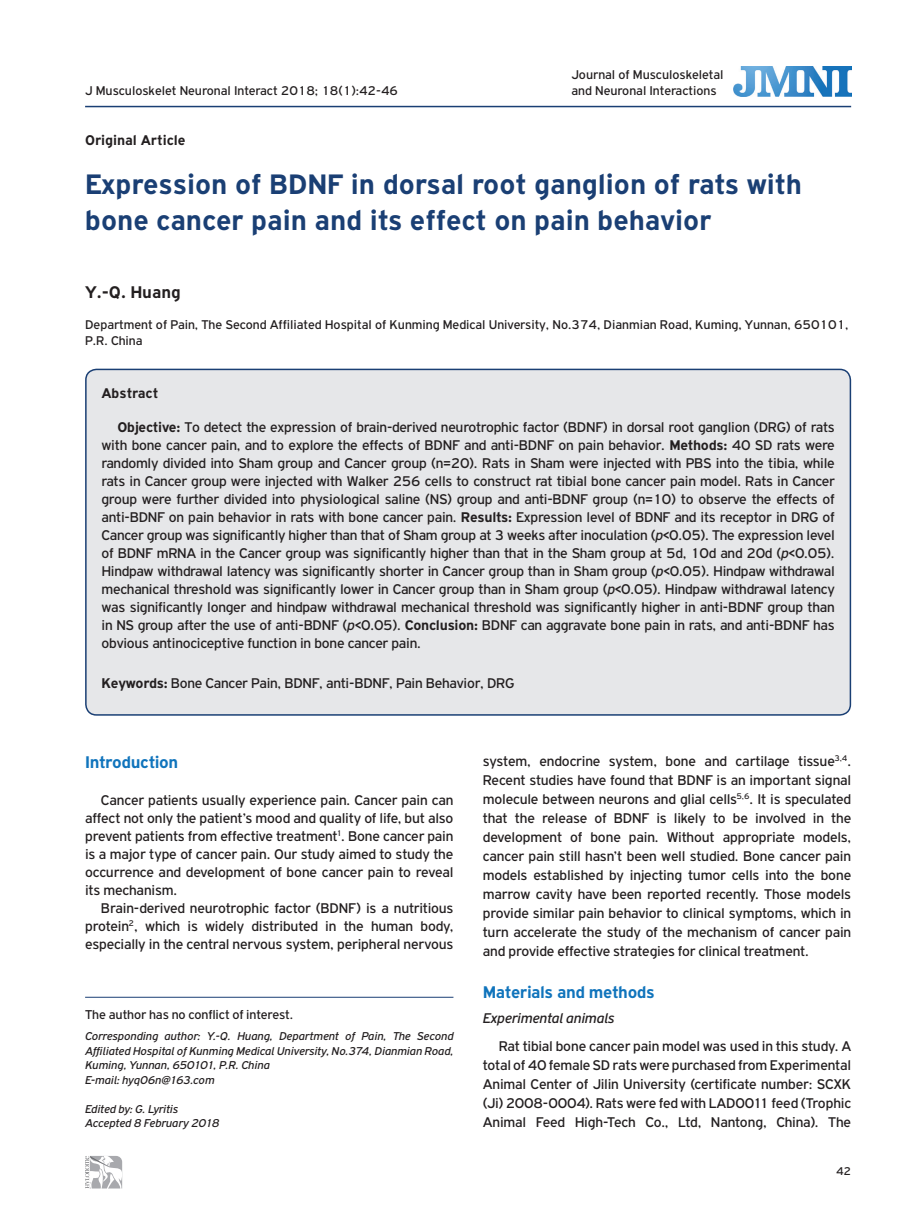
<style>
.page{position:relative;width:915px;height:1212px;background:#fff}
.page>*{position:absolute;margin:0;border:0;box-sizing:border-box;transform-origin:0 0}
.t1{font:700 30px/36px "PF Highway Gothic";color:#1a3f74}
.t2{font:700 18px "PF Highway Gothic";letter-spacing:-.02em;color:#1074bc}
.t3{font:700 18px "PF Highway Gothic";color:#231f20}
.t4{font:15px/18px "PF Highway Gothic";letter-spacing:-.015em;color:#231f20;text-align:justify}
.t5{font:700 15px "PF Highway Gothic";color:#231f20}
.t6{font:italic 15px "PF Highway Gothic";letter-spacing:-.01em;color:#231f20}
.t7{font:13.65px "PF Highway Gothic";letter-spacing:-.01em;color:#231f20}
.t8{font:13.5px/16.2px "PF Highway Gothic";color:#231f20}
.t9{font:italic 12.15px/14.5px "PF Highway Gothic";letter-spacing:-.005em;color:#231f20}
.t10{font:12px "PF Highway Gothic";color:#231f20}
.s1{font-weight:700}
.s2{font-style:italic}
</style>
<div class="page">
<hr style="left:85px;top:106px;width:765px;height:1px;background:#1a3f74">
<div style="left:86px;top:369px;width:764px;height:346px;background:#e6e7e9;border-radius:11px"></div>
<div style="left:85px;top:369px;width:765px;height:347px;border:2px solid #1a3f74;border-radius:11px"></div>
<hr style="left:85px;top:997px;width:368px;height:1px;background:#1a3f74">
<img style="left:733px;top:66px;width:118px;height:31px">
<svg style="left:85px;top:1156px;width:38px;height:33px"></svg>
<p class="t8" style="left:571px;top:66px;width:153px">Journal of Musculoskeletal and Neuronal Interactions</p>
<p class="t8" style="left:85px;top:83px;width:314px">J Musculoskelet Neuronal Interact 2018; 18(1):42-46</p>
<p class="t5" style="left:85px;top:132px;width:102px">Original Article</p>
<h1 class="t1" style="left:85px;top:166px;width:718px">Expression of BDNF in dorsal root ganglion of rats with bone cancer pain and its effect on pain behavior</h1>
<p class="t3" style="left:85px;top:283px;width:97px">Y.-Q. Huang</p>
<p class="t8" style="left:85px;top:316px;width:764px">Department of Pain, The Second Affiliated Hospital of Kunming Medical University, No.374, Dianmian Road, Kuming, Yunnan, 650101,<br>P.R. China</p>
<p class="t5" style="left:101px;top:385px;width:58px">Abstract</p>
<p class="t4" style="left:101px;top:418px;width:734px;text-indent:16px"><span class="s1">Objective:</span> To detect the expression of brain-derived neurotrophic factor (BDNF) in dorsal root ganglion (DRG) of rats with bone cancer pain, and to explore the effects of BDNF and anti-BDNF on pain behavior. <span class="s1">Methods:</span> 40 SD rats were randomly divided into Sham group and Cancer group (n=20). Rats in Sham were injected with PBS into the tibia, while rats in Cancer group were injected with Walker 256 cells to construct rat tibial bone cancer pain model. Rats in Cancer group were further divided into physiological saline (NS) group and anti-BDNF group (n=10) to observe the effects of anti-BDNF on pain behavior in rats with bone cancer pain. <span class="s1">Results:</span> Expression level of BDNF and its receptor in DRG of Cancer group was significantly higher than that of Sham group at 3 weeks after inoculation (<span class="s2">p</span>&lt;0.05). The expression level of BDNF mRNA in the Cancer group was significantly higher than that in the Sham group at 5d, 10d and 20d (<span class="s2">p</span>&lt;0.05).<br>Hindpaw withdrawal latency was significantly shorter in Cancer group than in Sham group (<span class="s2">p</span>&lt;0.05). Hindpaw withdrawal mechanical threshold was significantly lower in Cancer group than in Sham group (<span class="s2">p</span>&lt;0.05). Hindpaw withdrawal latency was significantly longer and hindpaw withdrawal mechanical threshold was significantly higher in anti-BDNF group than in NS group after the use of anti-BDNF (<span class="s2">p</span>&lt;0.05). <span class="s1">Conclusion:</span> BDNF can aggravate bone pain in rats, and anti-BDNF has obvious antinociceptive function in bone cancer pain.</p>
<p class="t4" style="left:101px;top:674px;width:414px"><span class="s1">Keywords:</span> Bone Cancer Pain, BDNF, anti-BDNF, Pain Behavior, DRG</p>
<p class="t2" style="left:85px;top:752px;width:95px">Introduction</p>
<p class="t4" style="left:85px;top:791px;width:370px;text-indent:16px">Cancer patients usually experience pain. Cancer pain can affect not only the patient’s mood and quality of life, but also prevent patients from effective treatment<sup>1</sup>. Bone cancer pain is a major type of cancer pain. Our study aimed to study the occurrence and development of bone cancer pain to reveal its mechanism.</p>
<p class="t4" style="left:85px;top:899px;width:370px;text-indent:16px">Brain-derived neurotrophic factor (BDNF) is a nutritious protein<sup>2</sup>, which is widely distributed in the human body, especially in the central nervous system, peripheral nervous</p>
<p class="t7" style="left:85px;top:1007px;width:210px">The author has no conflict of interest.</p>
<p class="t9" style="left:85px;top:1029px;width:370px">Corresponding author: Y.-Q. Huang, Department of Pain, The Second Affiliated Hospital of Kunming Medical University, No.374, Dianmian Road, Kuming, Yunnan, 650101, P.R. China<br>E-mail: hyq06n@163.com</p>
<p class="t9" style="left:85px;top:1101px;width:136px">Edited by: G. Lyritis<br>Accepted 8 February 2018</p>
<p class="t4" style="left:482px;top:751px;width:370px;line-height:19px">system, endocrine system, bone and cartilage tissue<sup>3,4</sup>.<br>Recent studies have found that BDNF is an important signal molecule between neurons and glial cells<sup>5,6</sup>. It is speculated that the release of BDNF is likely to be involved in the development of bone pain. Without appropriate models, cancer pain still hasn’t been well studied. Bone cancer pain models established by injecting tumor cells into the bone marrow cavity have been reported recently. Those models provide similar pain behavior to clinical symptoms, which in turn accelerate the study of the mechanism of cancer pain and provide effective strategies for clinical treatment.</p>
<p class="t2" style="left:482px;top:982px;width:173px">Materials and methods</p>
<p class="t6" style="left:482px;top:1010px;width:133px">Experimental animals</p>
<p class="t4" style="left:482px;top:1036px;width:370px;line-height:19px;text-indent:16px">Rat tibial bone cancer pain model was used in this study. A total of 40 female SD rats were purchased from Experimental Animal Center of Jilin University (certificate number: SCXK (Ji) 2008-0004). Rats were fed with LAD0011 feed (Trophic Animal Feed High-Tech Co., Ltd, Nantong, China). The</p>
<p class="t10" style="left:835px;top:1165px;width:17px">42</p>
</div>
